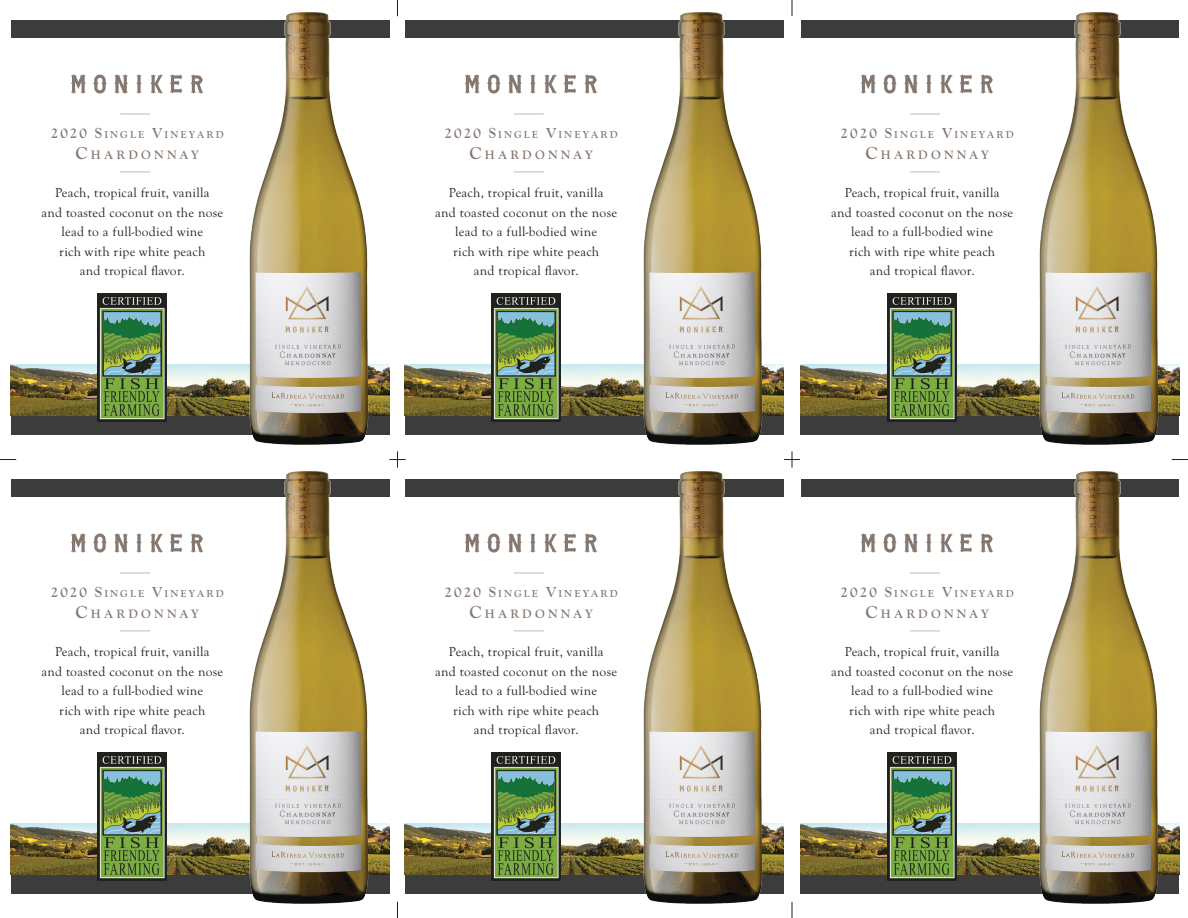
<style>
.page{position:relative;width:1188px;height:918px;background:#fff}
.page>*{position:absolute;margin:0;border:0;box-sizing:border-box;transform-origin:0 0}
.Body_text{font:13.5px/19.5px "Goudy Old Sty";letter-spacing:.02em;color:#231f20;text-align:center}
.t1{font:700 12.6px "Goudy Old Sty";letter-spacing:.255em;color:#857870}
.t2{font:700 10.5px "Goudy Old Sty";letter-spacing:.2em;color:#857870}
.s1{font-size:15px}
.s2{font-size:18px}
</style>
<div class="page">
<div style="left:11px;top:20px;width:378px;height:17px;background:#3d3c3d"></div>
<div style="left:11px;top:415px;width:378px;height:20px;background:#3d3c3d"></div>
<img style="left:11px;top:364px;width:378px;height:51px">
<img style="left:233px;top:12px;width:150px;height:892px">
<svg style="left:71px;top:75px;width:15px;height:19px"></svg>
<svg style="left:93px;top:75px;width:14px;height:19px"></svg>
<svg style="left:114px;top:75px;width:14px;height:19px"></svg>
<svg style="left:136px;top:75px;width:6px;height:19px"></svg>
<svg style="left:150px;top:75px;width:13px;height:19px"></svg>
<svg style="left:170px;top:74px;width:12px;height:20px"></svg>
<svg style="left:191px;top:75px;width:13px;height:19px"></svg>
<hr style="left:120px;top:113px;width:30px;height:2px;background:#d7d1ce">
<hr style="left:120px;top:171px;width:30px;height:2px;background:#d7d1ce">
<img style="left:98px;top:294px;width:69px;height:127px">
<div style="left:11px;top:479px;width:378px;height:17px;background:#3d3c3d"></div>
<svg style="left:11px;top:874px;width:378px;height:20px;background:#47423a"></svg>
<img style="left:11px;top:823px;width:378px;height:51px">
<svg style="left:71px;top:534px;width:15px;height:19px"></svg>
<svg style="left:93px;top:534px;width:14px;height:19px"></svg>
<svg style="left:114px;top:534px;width:14px;height:19px"></svg>
<svg style="left:136px;top:534px;width:6px;height:19px"></svg>
<svg style="left:150px;top:534px;width:13px;height:19px"></svg>
<svg style="left:170px;top:533px;width:12px;height:20px"></svg>
<svg style="left:191px;top:534px;width:13px;height:19px"></svg>
<hr style="left:120px;top:572px;width:30px;height:2px;background:#d7d1ce">
<hr style="left:120px;top:630px;width:30px;height:2px;background:#d7d1ce">
<img style="left:98px;top:753px;width:69px;height:127px">
<div style="left:405px;top:20px;width:378px;height:17px;background:#3d3c3d"></div>
<div style="left:405px;top:415px;width:378px;height:20px;background:#3d3c3d"></div>
<img style="left:405px;top:364px;width:378px;height:51px">
<img style="left:627px;top:12px;width:150px;height:892px">
<svg style="left:465px;top:75px;width:15px;height:19px"></svg>
<svg style="left:487px;top:75px;width:14px;height:19px"></svg>
<svg style="left:508px;top:75px;width:14px;height:19px"></svg>
<svg style="left:530px;top:75px;width:6px;height:19px"></svg>
<svg style="left:544px;top:75px;width:13px;height:19px"></svg>
<svg style="left:564px;top:74px;width:12px;height:20px"></svg>
<svg style="left:584px;top:75px;width:14px;height:19px"></svg>
<hr style="left:514px;top:113px;width:30px;height:2px;background:#d7d1ce">
<hr style="left:514px;top:171px;width:30px;height:2px;background:#d7d1ce">
<img style="left:492px;top:294px;width:69px;height:127px">
<div style="left:405px;top:479px;width:378px;height:17px;background:#3d3c3d"></div>
<svg style="left:405px;top:874px;width:378px;height:20px;background:#47423a"></svg>
<img style="left:405px;top:823px;width:378px;height:51px">
<svg style="left:465px;top:534px;width:15px;height:19px"></svg>
<svg style="left:487px;top:534px;width:14px;height:19px"></svg>
<svg style="left:508px;top:534px;width:14px;height:19px"></svg>
<svg style="left:530px;top:534px;width:6px;height:19px"></svg>
<svg style="left:544px;top:534px;width:13px;height:19px"></svg>
<svg style="left:564px;top:533px;width:12px;height:20px"></svg>
<svg style="left:584px;top:534px;width:14px;height:19px"></svg>
<hr style="left:514px;top:572px;width:30px;height:2px;background:#d7d1ce">
<hr style="left:514px;top:630px;width:30px;height:2px;background:#d7d1ce">
<img style="left:492px;top:753px;width:69px;height:127px">
<div style="left:801px;top:20px;width:378px;height:17px;background:#3d3c3d"></div>
<div style="left:801px;top:415px;width:378px;height:20px;background:#3d3c3d"></div>
<img style="left:801px;top:364px;width:378px;height:51px">
<img style="left:1023px;top:12px;width:150px;height:892px">
<svg style="left:861px;top:75px;width:15px;height:19px"></svg>
<svg style="left:883px;top:75px;width:14px;height:19px"></svg>
<svg style="left:904px;top:75px;width:14px;height:19px"></svg>
<svg style="left:926px;top:75px;width:6px;height:19px"></svg>
<svg style="left:940px;top:75px;width:13px;height:19px"></svg>
<svg style="left:960px;top:74px;width:12px;height:20px"></svg>
<svg style="left:980px;top:75px;width:14px;height:19px"></svg>
<hr style="left:910px;top:113px;width:30px;height:2px;background:#d7d1ce">
<hr style="left:910px;top:171px;width:30px;height:2px;background:#d7d1ce">
<img style="left:888px;top:294px;width:69px;height:127px">
<div style="left:801px;top:479px;width:378px;height:17px;background:#3d3c3d"></div>
<svg style="left:801px;top:874px;width:378px;height:20px;background:#47423a"></svg>
<img style="left:801px;top:823px;width:378px;height:51px">
<svg style="left:861px;top:534px;width:15px;height:19px"></svg>
<svg style="left:883px;top:534px;width:14px;height:19px"></svg>
<svg style="left:904px;top:534px;width:14px;height:19px"></svg>
<svg style="left:926px;top:534px;width:6px;height:19px"></svg>
<svg style="left:940px;top:534px;width:13px;height:19px"></svg>
<svg style="left:960px;top:533px;width:12px;height:20px"></svg>
<svg style="left:980px;top:534px;width:14px;height:19px"></svg>
<hr style="left:910px;top:572px;width:30px;height:2px;background:#d7d1ce">
<hr style="left:910px;top:630px;width:30px;height:2px;background:#d7d1ce">
<img style="left:888px;top:753px;width:69px;height:127px">
<svg style="left:397px;top:902px;width:1px;height:16px"></svg>
<svg style="left:397px;top:0;width:1px;height:16px"></svg>
<svg style="left:792px;top:902px;width:1px;height:16px"></svg>
<svg style="left:792px;top:0;width:1px;height:16px"></svg>
<svg style="left:389px;top:451px;width:17px;height:17px"></svg>
<svg style="left:0;top:459px;width:16px;height:1px"></svg>
<svg style="left:784px;top:451px;width:16px;height:17px"></svg>
<svg style="left:1172px;top:459px;width:16px;height:1px"></svg>
<p class="t2" style="left:51px;top:128px;width:175px"><span class="s1">2020 S</span>INGLE <span class="s1">V</span>INEYARD</p>
<p class="t1" style="left:76px;top:148px;width:125px"><span class="s2">C</span>HARDONNAY</p>
<p class="Body_text" style="left:41px;top:183px;width:183px">Peach, tropical fruit, vanilla<br>and toasted coconut on the nose lead to a full-bodied wine<br>rich with ripe white peach<br>and tropical flavor.</p>
<p class="t2" style="left:51px;top:587px;width:175px"><span class="s1">2020 S</span>INGLE <span class="s1">V</span>INEYARD</p>
<p class="t1" style="left:76px;top:607px;width:125px"><span class="s2">C</span>HARDONNAY</p>
<p class="Body_text" style="left:41px;top:642px;width:183px">Peach, tropical fruit, vanilla<br>and toasted coconut on the nose lead to a full-bodied wine<br>rich with ripe white peach<br>and tropical flavor.</p>
<p class="t2" style="left:445px;top:128px;width:175px"><span class="s1">2020 S</span>INGLE <span class="s1">V</span>INEYARD</p>
<p class="t1" style="left:469px;top:148px;width:125px"><span class="s2">C</span>HARDONNAY</p>
<p class="Body_text" style="left:435px;top:183px;width:183px">Peach, tropical fruit, vanilla<br>and toasted coconut on the nose lead to a full-bodied wine<br>rich with ripe white peach<br>and tropical flavor.</p>
<p class="t2" style="left:445px;top:587px;width:175px"><span class="s1">2020 S</span>INGLE <span class="s1">V</span>INEYARD</p>
<p class="t1" style="left:469px;top:607px;width:125px"><span class="s2">C</span>HARDONNAY</p>
<p class="Body_text" style="left:435px;top:642px;width:183px">Peach, tropical fruit, vanilla<br>and toasted coconut on the nose lead to a full-bodied wine<br>rich with ripe white peach<br>and tropical flavor.</p>
<p class="t2" style="left:841px;top:128px;width:175px"><span class="s1">2020 S</span>INGLE <span class="s1">V</span>INEYARD</p>
<p class="t1" style="left:865px;top:148px;width:125px"><span class="s2">C</span>HARDONNAY</p>
<p class="Body_text" style="left:831px;top:183px;width:183px">Peach, tropical fruit, vanilla<br>and toasted coconut on the nose lead to a full-bodied wine<br>rich with ripe white peach<br>and tropical flavor.</p>
<p class="t2" style="left:841px;top:587px;width:175px"><span class="s1">2020 S</span>INGLE <span class="s1">V</span>INEYARD</p>
<p class="t1" style="left:865px;top:607px;width:125px"><span class="s2">C</span>HARDONNAY</p>
<p class="Body_text" style="left:831px;top:642px;width:183px">Peach, tropical fruit, vanilla<br>and toasted coconut on the nose lead to a full-bodied wine<br>rich with ripe white peach<br>and tropical flavor.</p>
</div>
